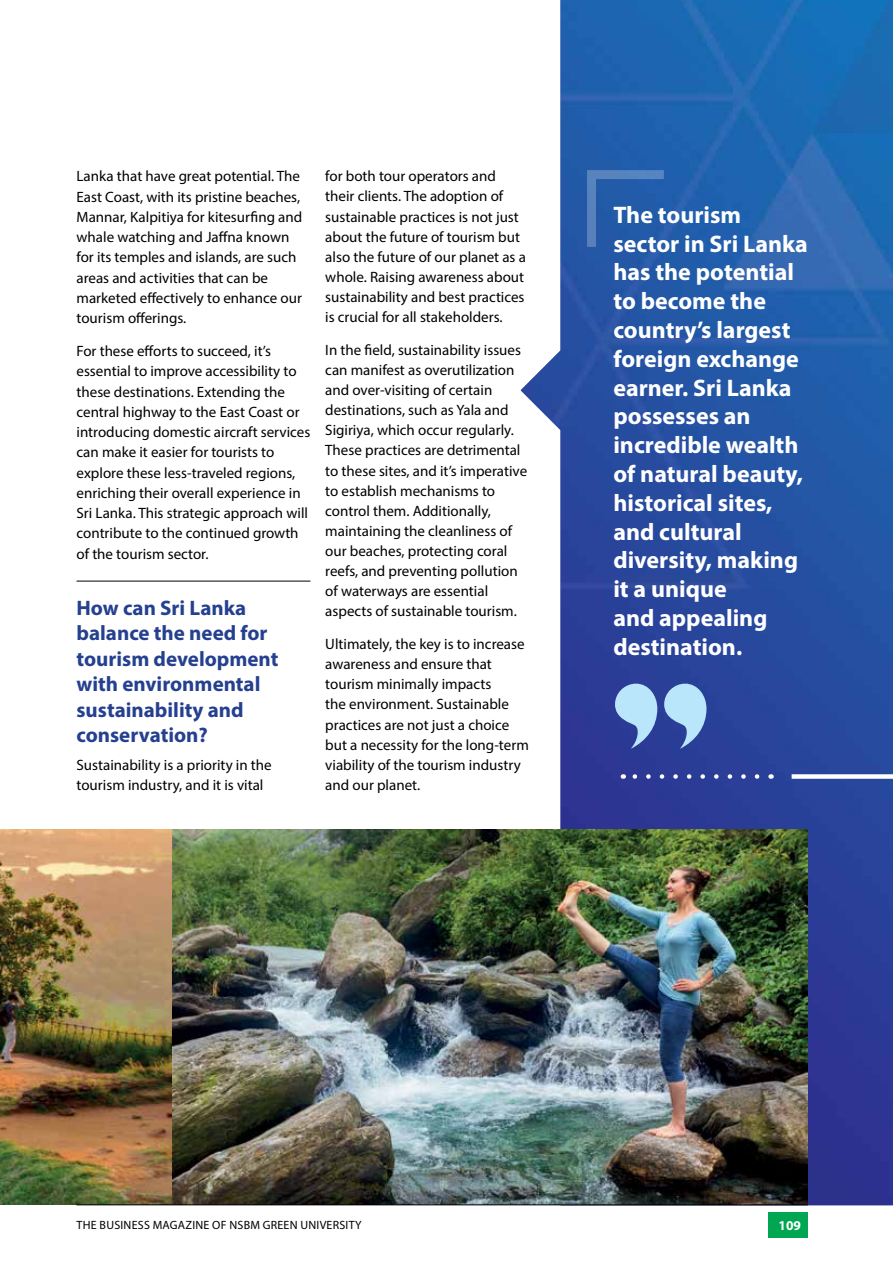
<style>
.page{position:relative;width:893px;height:1263px;background:#fff}
.page>*{position:absolute;margin:0;border:0;box-sizing:border-box;transform-origin:0 0}
.t1{font:700 24px/28.8px "Myriad Pro";color:#fff}
.t2{font:700 21px/25.5px "Myriad Pro";color:#25408f}
.t3{font:15px/20.2px "Myriad Pro";color:#000}
.t4{font:700 13.5px "Myriad Pro";color:#fff}
.t5{font:12px "Myriad Pro";letter-spacing:.02em;color:#000}
</style>
<div class="page">
<img style="left:521px;top:0;width:372px;height:1205px">
<hr style="left:77px;top:581px;width:233px;height:1px;background:#000">
<img style="left:0;top:829px;width:172px;height:376px">
<img style="left:172px;top:829px;width:636px;height:375px">
<div style="left:792px;top:774px;width:101px;height:5px;background:#fff"></div>
<svg style="left:630px;top:774px;width:127px;height:5px"></svg>
<svg style="left:586px;top:169px;width:79px;height:79px;background:#2d62ac"></svg>
<svg style="left:615px;top:684px;width:91px;height:65px;background:#799acd"></svg>
<div style="left:769px;top:1212px;width:39px;height:26px;background:#00a651"></div>
<hr style="left:77px;top:1204px;width:731px;height:1px;background:#000">
<p class="t3" style="left:77px;top:166px;width:227px">Lanka that have great potential. The East Coast, with its pristine beaches, Mannar, Kalpitiya for kitesurfing and whale watching and Jaffna known for its temples and islands, are such areas and activities that can be marketed effectively to enhance our tourism offerings.</p>
<p class="t3" style="left:77px;top:341px;width:235px">For these efforts to succeed, it’s essential to improve accessibility to these destinations. Extending the central highway to the East Coast or introducing domestic aircraft services can make it easier for tourists to explore these less-traveled regions, enriching their overall experience in Sri Lanka. This strategic approach will contribute to the continued growth of the tourism sector.</p>
<h2 class="t2" style="left:77px;top:594px;width:203px">How can Sri Lanka balance the need for tourism development with environmental sustainability and conservation?</h2>
<p class="t3" style="left:77px;top:755px;width:197px;line-height:19.5px">Sustainability is a priority in the tourism industry, and it is vital</p>
<p class="t3" style="left:325px;top:166px;width:202px">for both tour operators and their clients. The adoption of sustainable practices is not just about the future of tourism but also the future of our planet as a whole. Raising awareness about sustainability and best practices is crucial for all stakeholders.</p>
<p class="t3" style="left:325px;top:340px;width:203px">I n the field, sustainability issues can manifest as overutilization and over-visiting of certain destinations, such as Yala and<br>Sigiriya, which occur regularly.<br>These practices are detrimental to these sites, and it’s imperative to establish mechanisms to control them. Additionally, maintaining the cleanliness of our beaches, protecting coral reefs, and preventing pollution of waterways are essential aspects of sustainable tourism.</p>
<p class="t3" style="left:325px;top:634px;width:205px">Ultimately, the key is to increase awareness and ensure that tourism minimally impacts<br>the environment. Sustainable practices are not just a choice but a necessity for the long-term viability of the tourism industry and our planet.</p>
<p class="t1" style="left:613px;top:200px;width:196px">The tourism sector in Sri Lanka has the potential to become the country’s largest foreign exchange earner. Sri Lanka possesses an incredible wealth of natural beauty, historical sites, and cultural diversity, making it a unique<br>and appealing destination.</p>
<p class="t5" style="left:77px;top:1217px;width:37px">THE BUSIN</p>
<p class="t5" style="left:132px;top:1217px;width:176px">ESS MAGAZIN E OF NSBM GREEN UNIV</p>
<p class="t5" style="left:327px;top:1217px;width:13px">ERSITY</p>
<p class="t4" style="left:778px;top:1216px;width:24px">109</p>
</div>
